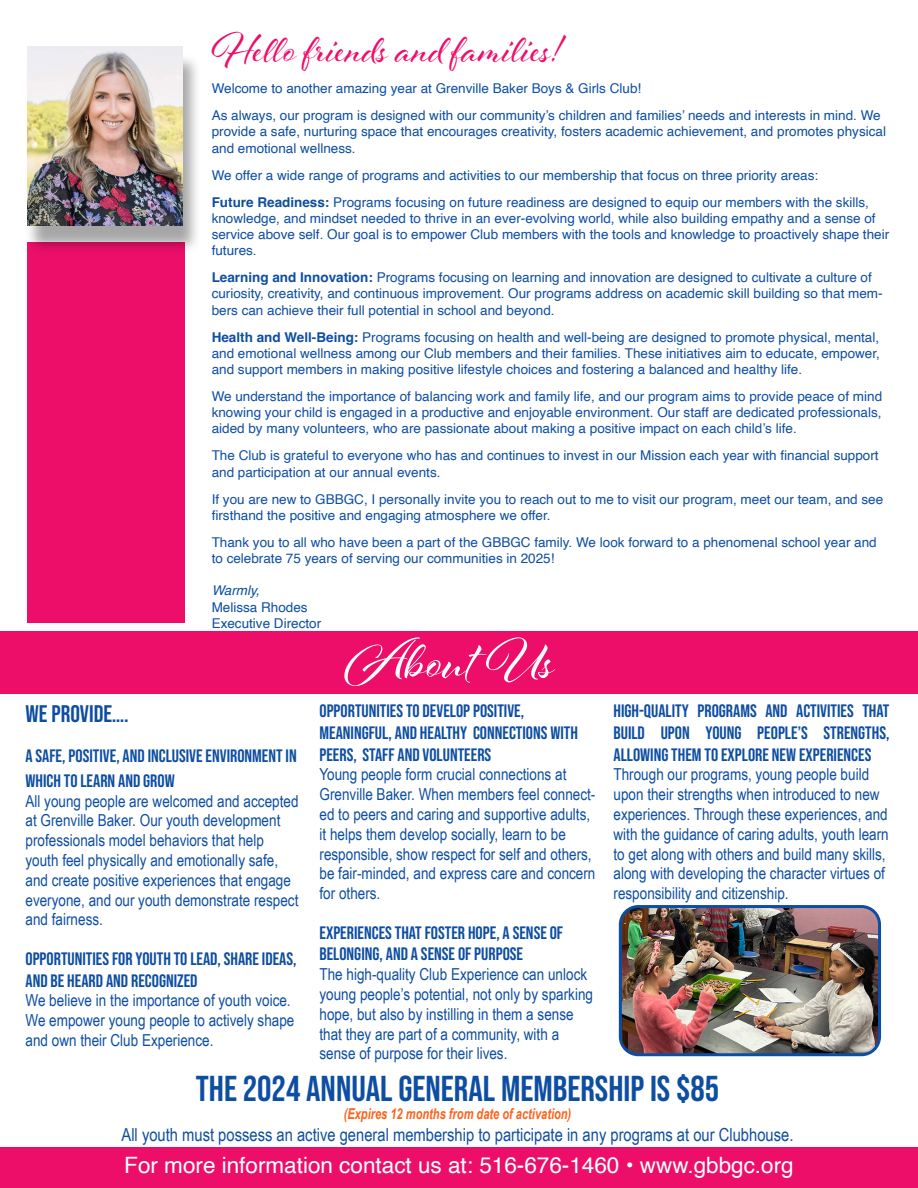
<style>
.page{position:relative;width:918px;height:1188px;background:#fff}
.page>*{position:absolute;margin:0;border:0;box-sizing:border-box;transform-origin:0 0}
.t1{font:60px "Al Fresco Basic";color:#fff}
.t2{font:45px "Al Fresco Basic";color:#ed0e6a}
.t3{font:36px "Bebas Neue";color:#0e4ea2}
.t4{font:24px "Bebas Neue";color:#0e4ea2}
.t5{font:22.5px "Helvetica";color:#fff}
.t6{font:18px/21.6px "Bebas Neue";color:#0e4ea2}
.t7{font:18px "Arial Narrow";color:#0e4ea2}
.t8{font:16.5px/19.8px "Arial Narrow";color:#0e4ea2}
.t9{font:italic 700 15px "Arial Narrow";color:#fc641e;scale:.9 1}
.t10{font:13.5px/16.2px "Helvetica";color:#0e4ea2}
.t11{font:italic 13.5px "Helvetica";color:#0e4ea2}
.s1{font-weight:700}
</style>
<div class="page">
<div style="left:0;top:1148px;width:918px;height:40px;background:#ed0e6a"></div>
<div style="left:27px;top:242px;width:158px;height:380px;background:#ed0e6a"></div>
<div style="left:24px;top:53px;width:177px;height:202px;background:#000;opacity:.35"></div>
<img style="left:27px;top:46px;width:155px;height:179px">
<div style="left:0;top:631px;width:918px;height:63px;background:#ed0e6a"></div>
<img style="left:620px;top:909px;width:257px;height:146px">
<div style="left:619px;top:905px;width:262px;height:151px;border:3px solid #0e4ea2;border-radius:18px"></div>
<h2 class="t2" style="left:212px;top:23px;width:351px">Hello friends and families!</h2>
<p class="t10" style="left:212px;top:75px;width:671px;line-height:27px">Welcome to another amazing year at Grenville Baker Boys &amp; Girls Club!<br>As always, our program is designed with our community’s children and families’ needs and interests in mind. We</p>
<p class="t10" style="left:212px;top:124px;width:676px">provide a safe, nurturing space that encourages creativity, fosters academic achievement, and promotes physical and emotional wellness.</p>
<p class="t10" style="left:212px;top:162px;width:659px;line-height:27px">We offer a wide range of programs and activities to our membership that focus on three priority areas:<br><span class="s1">Future Readiness:</span> Programs focusing on future readiness are designed to equip our members with the skills,</p>
<p class="t10" style="left:212px;top:210px;width:679px">knowledge, and mindset needed to thrive in an ever-evolving world, while also building empathy and a sense of service above self. Our goal is to empower Club members with the tools and knowledge to proactively shape their futures.</p>
<p class="t10" style="left:212px;top:270px;width:673px"><span class="s1">Learning and Innovation:</span> Programs focusing on learning and innovation are designed to cultivate a culture of curiosity, creativity, and continuous improvement. Our programs address on academic skill building so that mem&shy;bers can achieve their full potential in school and beyond.</p>
<p class="t10" style="left:212px;top:329px;width:670px;text-align:justify"><span class="s1">Health and Well-Being:</span> Programs focusing on health and well-being are designed to promote physical, mental, and emotional wellness among our Club members and their families. These initiatives aim to educate, empower, and support members in making positive lifestyle choices and fostering a balanced and healthy life.</p>
<p class="t10" style="left:212px;top:389px;width:672px;text-align:justify">We understand the importance of balancing work and family life, and our program aims to provide peace of mind knowing your child is engaged in a productive and enjoyable environment. Our staff are dedicated professionals, aided by many volunteers, who are passionate about making a positive impact on each child’s life.</p>
<p class="t10" style="left:212px;top:448px;width:669px">The Club is grateful to everyone who has and continues to invest in our Mission each year with financial support and participation at our annual events.</p>
<p class="t10" style="left:212px;top:491px;width:673px">If you are new to GBBGC, I personally invite you to reach out to me to visit our program, meet our team, and see firsthand the positive and engaging atmosphere we offer.</p>
<p class="t10" style="left:212px;top:534px;width:667px">Thank you to all who have been a part of the GBBGC family. We look forward to a phenomenal school year and to celebrate 75 years of serving our communities in 2025!</p>
<p class="t11" style="left:212px;top:580px;width:50px">Warmly,</p>
<p class="t10" style="left:212px;top:599px;width:111px">Melissa Rhodes<br>Executive Director</p>
<h1 class="t1" style="left:344px;top:626px;width:212px">About Us</h1>
<h3 class="t4" style="left:26px;top:700px;width:105px">WE PROVIDE….</h3>
<h3 class="t6" style="left:26px;top:743px;width:273px;line-height:25.2px">A SAFE, POSITIVE, AND INCLUSIVE ENVIRONMENT IN<br>WHICH TO LEARN AND GROW</h3>
<p class="t8" style="left:26px;top:790px;width:275px">All young people are welcomed and accepted at Grenville Baker. Our youth development professionals model behaviors that help youth feel physically and emotionally safe, and create positive experiences that engage everyone, and our youth demonstrate respect and fairness.</p>
<h3 class="t6" style="left:26px;top:948px;width:272px">OPPORTUNITIES FOR YOUTH TO LEAD, SHARE IDEAS,<br>AND BE HEARD AND RECOGNIZED</h3>
<p class="t8" style="left:26px;top:990px;width:271px">We believe in the importance of youth voice.<br>We empower young people to actively shape and own their Club Experience.</p>
<h3 class="t6" style="left:320px;top:700px;width:260px">OPPORTUNITIES TO DEVELOP POSITIVE,<br>MEANINGFUL, AND HEALTHY CONNECTIONS WITH<br>PEERS, STAFF AND VOLUNTEERS</h3>
<p class="t8" style="left:320px;top:764px;width:278px">Young people form crucial connections at Grenville Baker. When members feel connect&shy;ed to peers and caring and supportive adults, it helps them develop socially, learn to be responsible, show respect for self and others, be fair-minded, and express care and concern for others.</p>
<h3 class="t6" style="left:320px;top:922px;width:245px">EXPERIENCES THAT FOSTER HOPE, A SENSE OF<br>BELONGING, AND A SENSE OF PURPOSE</h3>
<p class="t8" style="left:320px;top:964px;width:275px">The high-quality Club Experience can unlock young people’s potential, not only by sparking hope, but also by instilling in them a sense that they are part of a community, with a sense of purpose for their lives.</p>
<h3 class="t6" style="left:614px;top:700px;width:277px;text-align:justify">HIGH-QUALITY PROGRAMS AND ACTIVITIES THAT BUILD UPON YOUNG PEOPLE’S STRENGTHS, ALLOWING THEM TO EXPLORE NEW EXPERIENCES</h3>
<p class="t8" style="left:614px;top:764px;width:277px">Through our programs, young people build upon their strengths when introduced to new experiences. Through these experiences, and with the guidance of caring adults, youth learn to get along with others and build many skills, along with developing the character virtues of responsibility and citizenship.</p>
<h3 class="t3" style="left:196px;top:1069px;width:525px">THE 2024 ANNUAL GENERAL MEMBERSHIP IS $85</h3>
<p class="t9" style="left:344px;top:1103px;width:254px">(Expires 12 months from date of activation)</p>
<h3 class="t7" style="left:122px;top:1122px;width:673px">All youth must possess an active general membership to participate in any programs at our Clubhouse.</h3>
<h3 class="t5" style="left:124px;top:1147px;width:671px">For more information contact us at: 516-676-1460 • www.gbbgc.org</h3>
</div>
